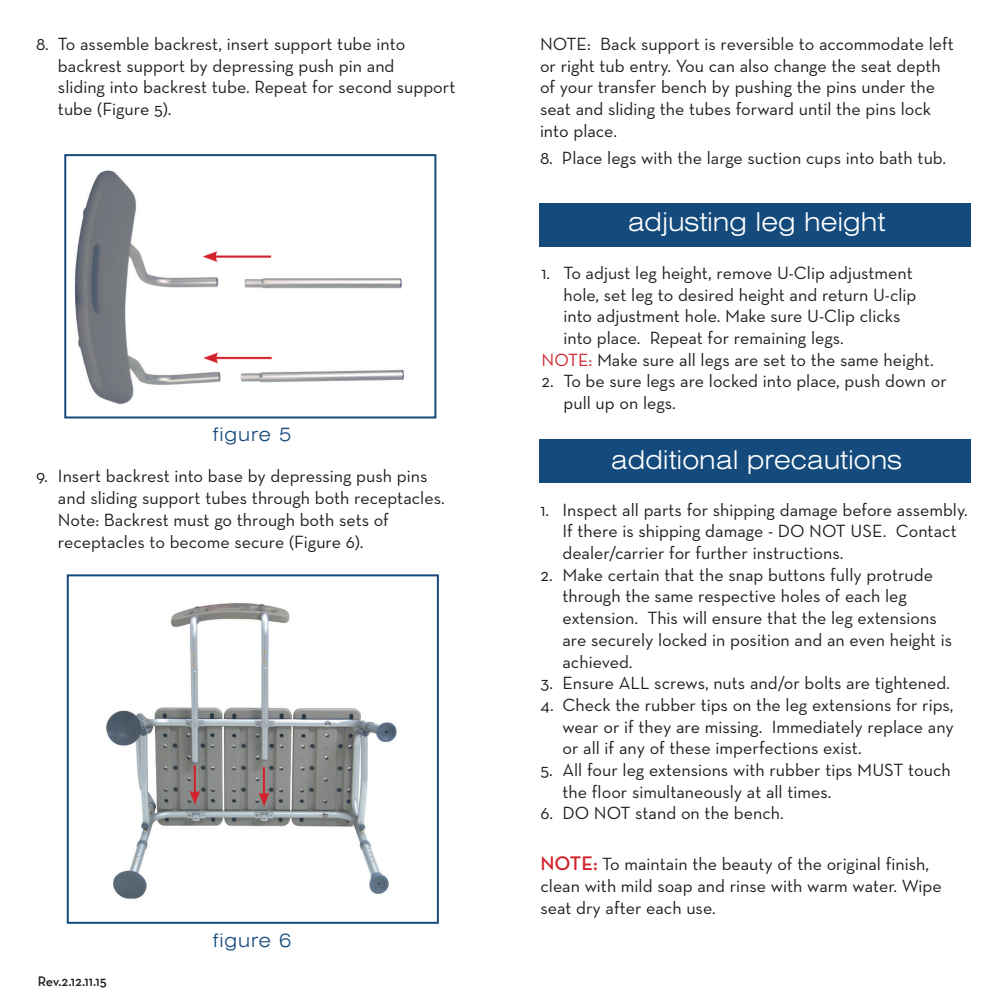
<style>
.page{position:relative;width:1008px;height:1008px;background:#fff}
.page>*{position:absolute;margin:0;border:0;box-sizing:border-box;transform-origin:0 0}
.t1{font:300 expanded 26px "Swiss 721 BT";color:#fff}
.t2{font:300 expanded 18.8px "Swiss 721 BT";letter-spacing:.05em;color:#144a7c}
.t3{font:18px/21.6px "Neutraface Text";color:#231f20}
.t4{font:14px "Neutraface Text TT Demi Alt";color:#231f20}
.s1{color:#d1232a}
.s2{font-family:"Neutraface Text Demi Alt";font-size:20px;color:#d1232a}
</style>
<div class="page">
<img style="left:75px;top:170px;width:329px;height:234px">
<div style="left:64px;top:154px;width:372px;height:264px;border:2px solid #144a7c"></div>
<img style="left:106px;top:602px;width:291px;height:297px">
<div style="left:67px;top:574px;width:372px;height:350px;border:2px solid #144a7c"></div>
<div style="left:540px;top:439px;width:432px;height:44px;background:#144a7c"></div>
<div style="left:540px;top:203px;width:432px;height:44px;background:#144a7c"></div>
<p class="t3" style="left:58px;top:33px;width:399px;text-indent:-22px">8. To assemble backrest, insert support tube into backrest support by depressing push pin and<br>sliding into backrest tube. Repeat for second support tube (Figure 5).</p>
<p class="t2" style="left:213px;top:423px;width:80px">figure 5</p>
<p class="t3" style="left:58px;top:465px;width:388px;text-indent:-22px">9. Insert backrest into base by depressing push pins and sliding support tubes through both receptacles.<br>Note: Backrest must go through both sets of receptacles to become secure (Figure 6).</p>
<p class="t4" style="left:38px;top:973px;width:71px">Rev.2.12.11.15</p>
<p class="t2" style="left:213px;top:930px;width:80px">figure 6</p>
<p class="t3" style="left:540px;top:33px;width:416px">NOTE: Back support is reversible to accommodate left or right tub entry. You can also change the seat depth of your transfer bench by pushing the pins under the seat and sliding the tubes forward until the pins lock into place.</p>
<p class="t3" style="left:540px;top:147px;width:408px">8. Place legs with the large suction cups into bath tub.</p>
<h1 class="t1" style="left:628px;top:207px;width:259px">adjusting leg height</h1>
<p class="t3" style="left:542px;top:262px;width:373px">1. To adjust leg height, remove U-Clip adjustment</p>
<p class="t3" style="left:563px;top:283px;width:355px">hole, set leg to desired height and return U-clip</p>
<p class="t3" style="left:563px;top:305px;width:338px">into adjustment hole. Make sure U-Clip clicks</p>
<p class="t3" style="left:563px;top:327px;width:282px">into place. Repeat for remaining legs.</p>
<p class="t3" style="left:542px;top:349px;width:394px"><span class="s1">NOTE:</span> Make sure all legs are set to the same height.</p>
<p class="t3" style="left:563px;top:370px;width:385px;text-indent:-22px">2. To be sure legs are locked into place, push down or pull up on legs.</p>
<h1 class="t1" style="left:611px;top:445px;width:293px">additional precautions</h1>
<p class="t3" style="left:562px;top:499px;width:407px;text-indent:-22px">1. Inspect all parts for shipping damage before assembly.<br>If there is shipping damage - DO NOT USE. Contact dealer/carrier for further instructions.</p>
<p class="t3" style="left:562px;top:564px;width:391px;text-indent:-22px">2. Make certain that the snap buttons fully protrude through the same respective holes of each leg extension. This will ensure that the leg extensions are securely locked in position and an even height is achieved.</p>
<p class="t3" style="left:541px;top:672px;width:411px">3. Ensure ALL screws, nuts and/or bolts are tightened.</p>
<p class="t3" style="left:562px;top:694px;width:393px;text-align:justify;text-indent:-22px">4. Check the rubber tips on the leg extensions for rips, wear or if they are missing. Immediately replace any or all if any of these imperfections exist.</p>
<p class="t3" style="left:562px;top:759px;width:390px;text-indent:-22px">5. All four leg extensions with rubber tips MUST touch the floor simultaneously at all times.</p>
<p class="t3" style="left:541px;top:802px;width:245px">6. DO NOT stand on the bench.</p>
<p class="t3" style="left:540px;top:853px;width:403px"><span class="s2">NOTE:</span> To maintain the beauty of the original finish, clean with mild soap and rinse with warm water. Wipe seat dry after each use.</p>
</div>
